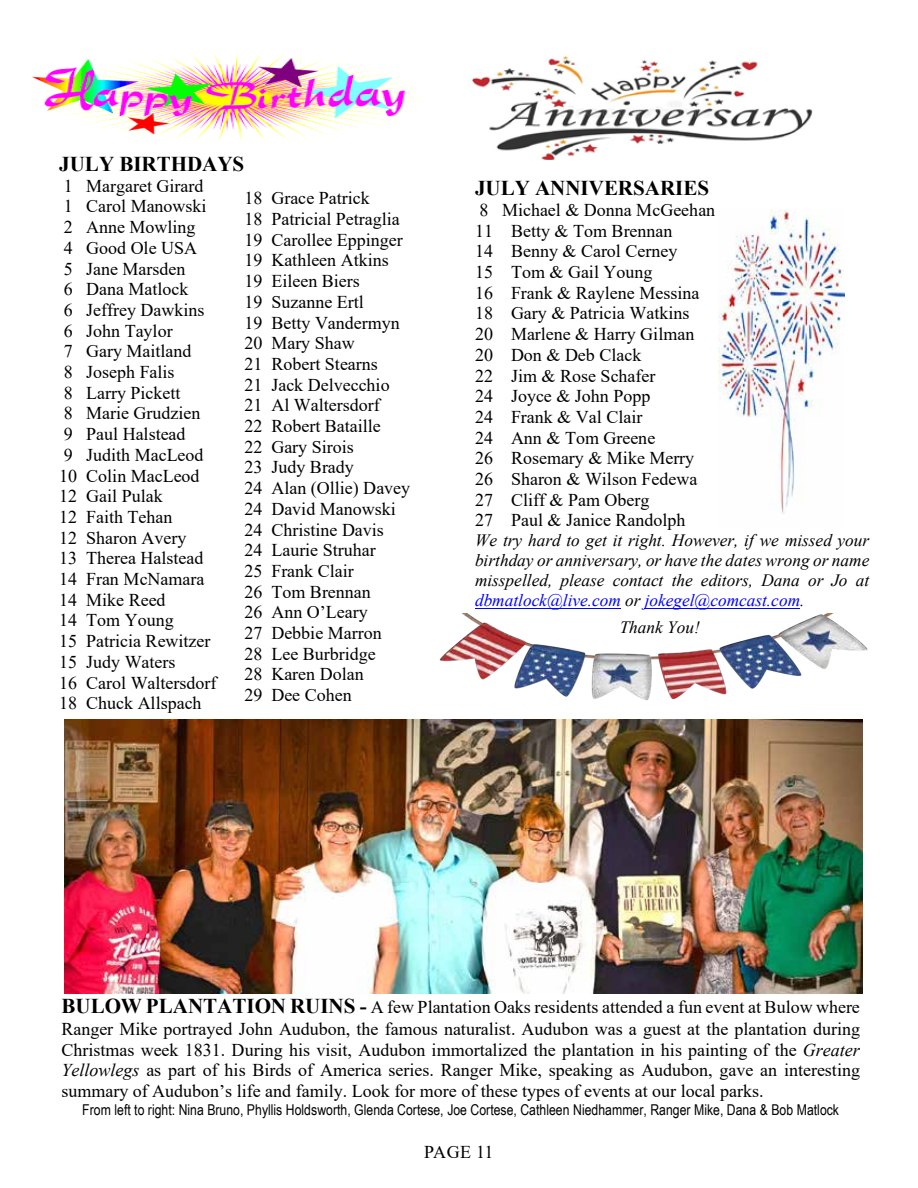
<style>
.page{position:relative;width:918px;height:1188px;background:#fff}
.page>*{position:absolute;margin:0;border:0;box-sizing:border-box;transform-origin:0 0}
.t1{font:700 21px "Times New Roman";color:#000}
.t2{font:18px/20.7px "Times New Roman";color:#000}
.t3{font:italic 17.25px/19.8px "Times New Roman";color:#000;text-align:justify}
.t4{font:15px "Arial Narrow";color:#000}
.s1{color:#00f}
.s2{font-weight:700;font-size:21px}
.s3{font-style:italic}
</style>
<div class="page">
<hr style="left:475px;top:608px;width:146px;height:1px;background:#00f">
<hr style="left:645px;top:608px;width:155px;height:1px;background:#00f">
<img style="left:719px;top:210px;width:126px;height:304px">
<img style="left:472px;top:54px;width:341px;height:105px">
<img style="left:32px;top:55px;width:386px;height:85px">
<img style="left:64px;top:719px;width:798px;height:274px">
<img style="left:439px;top:613px;width:429px;height:87px">
<p class="t1" style="left:59px;top:148px;width:187px">JULY BIRTHDAYS</p>
<p class="t2" style="left:59px;top:175px;width:159px">1 Margaret Girard<br>1 Carol Manowski<br>2 Anne Mowling<br>4 Good Ole USA<br>5 Jane Marsden<br>6 Dana Matlock<br>6 Jeffrey Dawkins<br>6 John Taylor<br>7 Gary Maitland<br>8 Joseph Falis<br>8 Larry Pickett<br>8 Marie Grudzien<br>9 Paul Halstead<br>9 Judith MacLeod<br>10 Colin MacLeod<br>12 Gail Pulak<br>12 Faith Tehan<br>12 Sharon Avery<br>13 Therea Halstead<br>14 Fran McNamara<br>14 Mike Reed<br>14 Tom Young<br>15 Patricia Rewitzer<br>15 Judy Waters<br>16 Carol Waltersdorf<br>18 Chuck Allspach</p>
<p class="t1" style="left:475px;top:172px;width:236px">JULY ANNIVERSARIES</p>
<p class="t2" style="left:244px;top:187px;width:167px">18 Grace Patrick<br>18 Patricial Petraglia<br>19 Carollee Eppinger<br>19 Kathleen Atkins<br>19 Eileen Biers<br>19 Suzanne Ertl<br>19 Betty Vandermyn<br>20 Mary Shaw<br>21 Robert Stearns<br>21 Jack Delvecchio<br>21 Al Waltersdorf<br>22 Robert Bataille<br>22 Gary Sirois<br>23 Judy Brady<br>24 Alan (Ollie) Davey<br>24 David Manowski<br>24 Christine Davis<br>24 Laurie Struhar<br>25 Frank Clair<br>26 Tom Brennan<br>26 Ann O’Leary<br>27 Debbie Marron<br>28 Lee Burbridge<br>28 Karen Dolan<br>29 Dee Cohen</p>
<p class="t2" style="left:475px;top:199px;width:242px">8 Michael &amp; Donna McGeehan<br>11 Betty &amp; Tom Brennan<br>14 Benny &amp; Carol Cerney<br>15 Tom &amp; Gail Young<br>16 Frank &amp; Raylene Messina<br>18 Gary &amp; Patricia Watkins<br>20 Marlene &amp; Harry Gilman<br>20 Don &amp; Deb Clack<br>22 Jim &amp; Rose Schafer<br>24 Joyce &amp; John Popp<br>24 Frank &amp; Val Clair<br>24 Ann &amp; Tom Greene<br>26 Rosemary &amp; Mike Merry<br>26 Sharon &amp; Wilson Fedewa<br>27 Cliff &amp; Pam Oberg<br>27 Paul &amp; Janice Randolph</p>
<p class="t3" style="left:475px;top:530px;width:396px">We try hard to get it right. However, if we missed your birthday or anniversary, or have the dates wrong or name misspelled, please contact the editors, Dana or Jo at <span class="s1">dbmatlock@live.com</span> or <span class="s1">jokegel@comcast.com</span>.</p>
<p class="t3" style="left:620px;top:617px;width:82px">Thank You!</p>
<p class="t2" style="left:61px;top:996px;width:800px;text-align:justify"><span class="s2">BULOW PLANTATION RUINS -</span> A few Plantation Oaks residents attended a fun event at Bulow where Ranger Mike portrayed John Audubon, the famous naturalist. Audubon was a guest at the plantation during Christmas week 1831. During his visit, Audubon immortalized the plantation in his painting of the <span class="s3">Greater Yellowlegs</span> as part of his Birds of America series. Ranger Mike, speaking as Audubon, gave an interesting summary of Audubon’s life and family. Look for more of these types of events at our local parks.</p>
<p class="t4" style="left:82px;top:1099px;width:758px">From left to right: Nina Bruno, Phyllis Holdsworth, Glenda Cortese, Joe Cortese, Cathleen Niedhammer, Ranger Mike, Dana &amp; Bob Matlock</p>
<p class="t2" style="left:424px;top:1141px;width:71px">PAGE 11</p>
</div>
